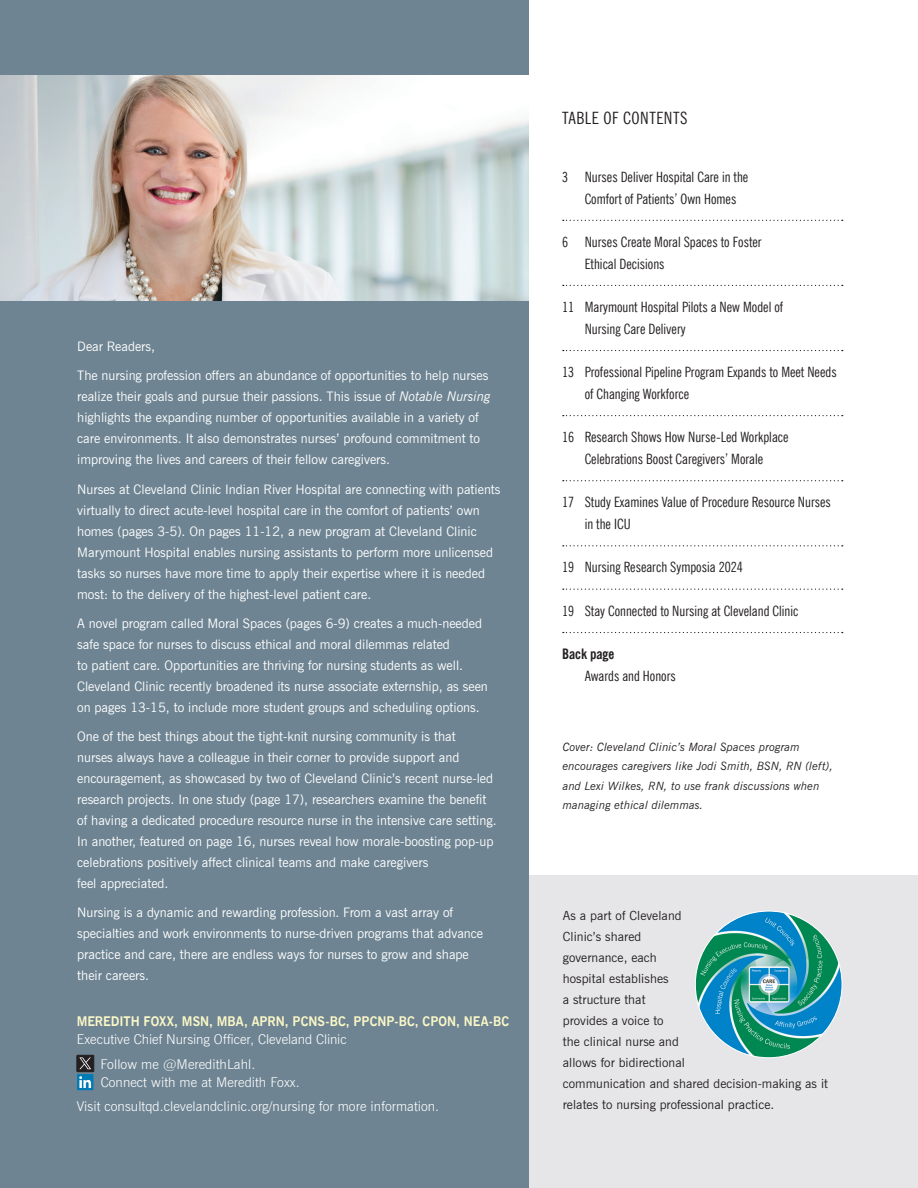
<style>
.page{position:relative;width:918px;height:1188px;background:#fff}
.page>*{position:absolute;margin:0;border:0;box-sizing:border-box;transform-origin:0 0}
.t1{font:condensed 16.95px "News Gothic BT";letter-spacing:.03em;color:#231f20}
.t2{font:condensed 14.25px/21.8px "News Gothic BT";color:#231f20}
.t3{font:700 condensed 14.25px "News Gothic BT";color:#231f20}
.t4{font:300 13.5px/24.5px "News Gothic BT";letter-spacing:.005em;color:#fff}
.t5{font:700 13.5px "News Gothic BT";letter-spacing:-.005em;color:#fbf8c7;scale:.94 1}
.t6{font:13.2px/21px "News Gothic BT";color:#fff}
.t7{font:12.6px/21px "News Gothic BT";letter-spacing:.005em;color:#231f20}
.t8{font:italic 11.25px/19.5px "News Gothic BT";letter-spacing:.01em;color:#231f20}
.s1{font-style:italic}
</style>
<div class="page">
<div style="left:529px;top:876px;width:389px;height:312px;background:#e6e6e8"></div>
<div style="left:0;top:0;width:529px;height:1188px;background:#6e8492"></div>
<img style="left:0;top:75px;width:529px;height:226px">
<div style="left:77px;top:1055px;width:17px;height:17px;border:1px solid #231f20"></div>
<svg style="left:77px;top:1057px;width:17px;height:33px"></svg>
<img style="left:695px;top:911px;width:147px;height:147px;border-radius:73px">
<svg style="left:563px;top:220px;width:280px;height:1px"></svg>
<svg style="left:563px;top:285px;width:280px;height:1px"></svg>
<svg style="left:563px;top:350px;width:280px;height:1px"></svg>
<svg style="left:563px;top:415px;width:280px;height:1px"></svg>
<svg style="left:563px;top:480px;width:280px;height:1px"></svg>
<svg style="left:563px;top:545px;width:280px;height:1px"></svg>
<svg style="left:563px;top:589px;width:280px;height:1px"></svg>
<svg style="left:563px;top:632px;width:280px;height:1px"></svg>
<p class="t6" style="left:77px;top:336px;width:79px">Dear Readers,</p>
<p class="t6" style="left:77px;top:365px;width:415px">The nursing profession offers an abundance of opportunities to help nurses realize their goals and pursue their passions. This issue of <span class="s1">Notable Nursing </span>highlights the expanding number of opportunities available in a variety of care environments. It also demonstrates nurses’ profound commitment to improving the lives and careers of their fellow caregivers.</p>
<p class="t6" style="left:77px;top:478px;width:425px">Nurses at Cleveland Clinic Indian River Hospital are connecting with patients virtually to direct acute-level hospital care in the comfort of patients’ own homes (pages 3-5). On pages 11-12, a new program at Cleveland Clinic Marymount Hospital enables nursing assistants to perform more unlicensed tasks so nurses have more time to apply their expertise where it is needed most: to the delivery of the highest-level patient care.</p>
<p class="t6" style="left:77px;top:612px;width:412px">A novel program called Moral Spaces (pages 6-9) creates a much-needed safe space for nurses to discuss ethical and moral dilemmas related<br>to patient care. Opportunities are thriving for nursing students as well.<br>Cleveland Clinic recently broadened its nurse associate externship, as seen on pages 13-15, to include more student groups and scheduling options.</p>
<p class="t6" style="left:77px;top:725px;width:421px">One of the best things about the tight-knit nursing community is that<br>nurses always have a colleague in their corner to provide support and encouragement, as showcased by two of Cleveland Clinic’s recent nurse-led research projects. In one study (page 17), researchers examine the benefit of having a dedicated procedure resource nurse in the intensive care setting.<br>In another, featured on page 16, nurses reveal how morale-boosting pop-up celebrations positively affect clinical teams and make caregivers<br>feel appreciated.</p>
<p class="t6" style="left:77px;top:901px;width:408px">Nursing is a dynamic and rewarding profession. From a vast array of specialties and work environments to nurse-driven programs that advance practice and care, there are endless ways for nurses to grow and shape their careers.</p>
<p class="t5" style="left:77px;top:1013px;width:462px">MEREDITH FOXX, MSN, MBA, APRN, PCNS-BC, PPCNP-BC, CPON, NEA-BC</p>
<p class="t4" style="left:101px;top:1027px;width:248px;text-indent:-24px">Executive Chief Nursing Officer, Cleveland Clinic<br>Follow me @MeredithLahl.</p>
<p class="t4" style="left:77px;top:1070px;width:364px;text-indent:24px">Connect with me at Meredith Foxx.<br>Visit consultqd.clevelandclinic.org/nursing for more information.</p>
<p class="t1" style="left:562px;top:108px;width:127px">TABLE OF CONTENTS</p>
<p class="t2" style="left:585px;top:166px;width:165px;text-indent:-23px">3 Nurses Deliver Hospital Care in the<br>Comfort of Patients’ Own Homes</p>
<p class="t2" style="left:585px;top:231px;width:178px;text-indent:-23px">6 Nurses Create Moral Spaces to Foster<br>Ethical Decisions</p>
<p class="t2" style="left:585px;top:296px;width:200px;text-indent:-23px">11 Marymount Hospital Pilots a New Model of<br>Nursing Care Delivery</p>
<p class="t2" style="left:585px;top:361px;width:253px;text-indent:-23px">13 Professional Pipeline Program Expands to Meet Needs of Changing Workforce</p>
<p class="t2" style="left:562px;top:426px;width:228px;text-align:center">16 Research Shows How Nurse-Led Workplace<br>Celebrations Boost Caregivers’ Morale</p>
<p class="t2" style="left:585px;top:491px;width:248px;text-indent:-23px">17 Study Examines Value of Procedure Resource Nurses in the ICU</p>
<p class="t2" style="left:562px;top:556px;width:182px">19 Nursing Research Symposia 2024</p>
<p class="t2" style="left:562px;top:600px;width:238px">19 Stay Connected to Nursing at Cleveland Clinic</p>
<p class="t3" style="left:562px;top:645px;width:54px">Back page</p>
<p class="t2" style="left:585px;top:665px;width:93px">Awards and Honors</p>
<p class="t8" style="left:563px;top:737px;width:272px">Cover: Cleveland Clinic’s Moral Spaces program encourages caregivers like Jodi Smith, BSN, RN (left), and Lexi Wilkes, RN, to use frank discussions when managing ethical dilemmas.</p>
<p class="t7" style="left:563px;top:905px;width:267px">As a part of Cleveland<br>Clinic’s shared<br>governance, each<br>hospital establishes<br>a structure that<br>provides a voice to<br>the clinical nurse and<br>allows for bidirectional<br>communication and shared decision-making as it relates to nursing professional practice.</p>
</div>
